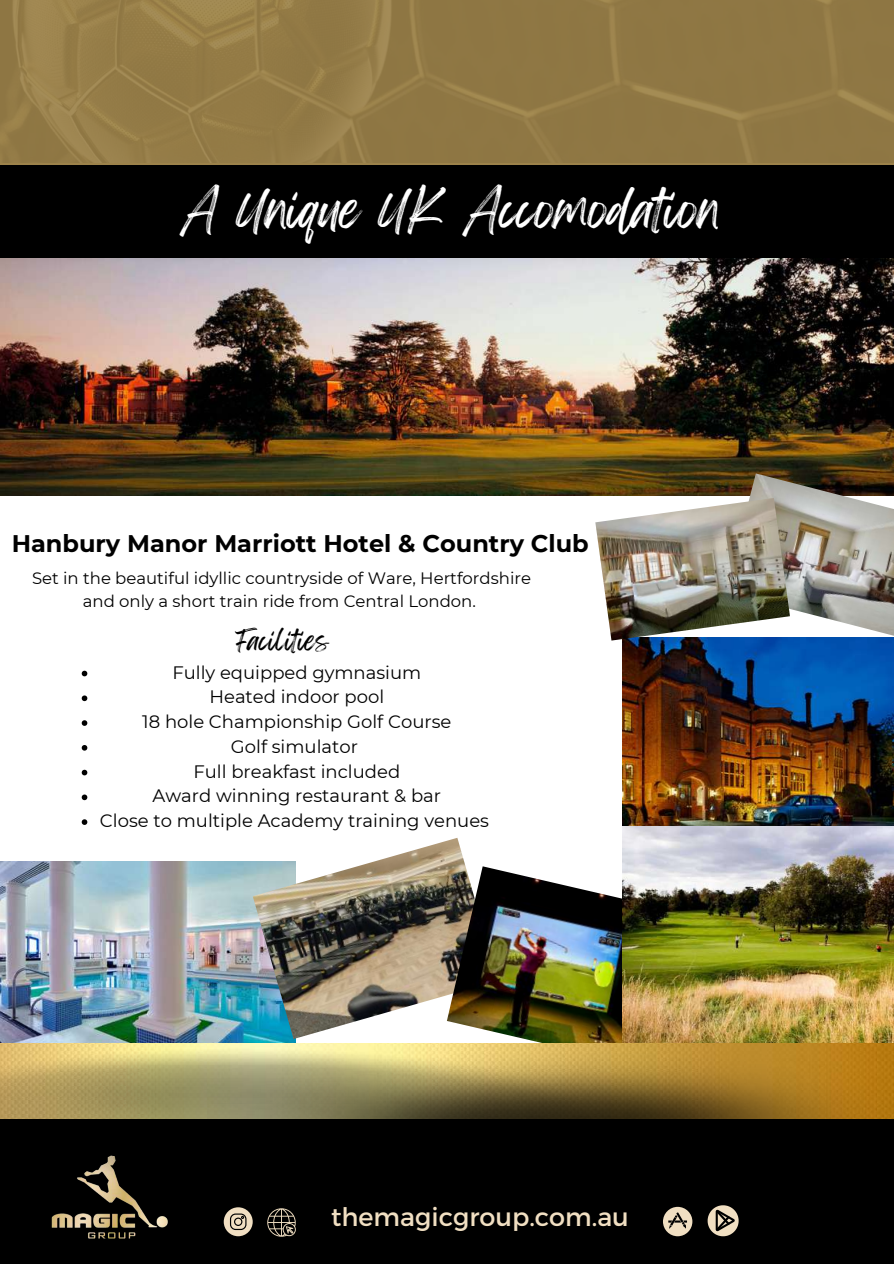
<style>
.page{position:relative;width:894px;height:1264px;background:#fff}
.page>*{position:absolute;margin:0;border:0;box-sizing:border-box;transform-origin:0 0}
.t1{font:45px "Feeling Passionate";color:#fff}
.t2{font:25.5px "Montserrat";color:#f1dfc2}
.t3{font:700 24px "Montserrat";color:#000}
.t4{font:24px "Feeling Passionate";color:#000}
.t5{font:18px/24.8px "Montserrat";color:#000;text-align:center}
.t6{font:16.5px/22.5px "Montserrat";color:#000;text-align:center}
</style>
<div class="page">
<img style="left:0;top:861px;width:295px;height:182px">
<img style="left:253px;top:838px;width:213px;height:201px">
<img style="left:447px;top:866px;width:175px;height:177px">
<img style="left:622px;top:637px;width:271px;height:406px">
<div style="left:0;top:1119px;width:893px;height:144px;background:#000"></div>
<svg style="left:224px;top:1207px;width:29px;height:29px"></svg>
<svg style="left:267px;top:1208px;width:28px;height:28px"></svg>
<svg style="left:663px;top:1206px;width:29px;height:30px"></svg>
<svg style="left:707px;top:1205px;width:31px;height:31px"></svg>
<img style="left:51px;top:1187px;width:117px;height:52px">
<img style="left:0;top:1046px;width:207px;height:141px">
<img style="left:207px;top:1044px;width:686px;height:75px">
<img style="left:0;top:0;width:892px;height:162px">
<div style="left:0;top:165px;width:893px;height:94px;background:#000"></div>
<img style="left:0;top:259px;width:892px;height:236px">
<img style="left:725px;top:473px;width:168px;height:163px">
<img style="left:595px;top:498px;width:194px;height:142px">
<svg style="left:82px;top:670px;width:5px;height:6px"></svg>
<svg style="left:82px;top:695px;width:5px;height:6px"></svg>
<svg style="left:82px;top:720px;width:5px;height:6px"></svg>
<svg style="left:82px;top:745px;width:5px;height:5px"></svg>
<svg style="left:82px;top:769px;width:5px;height:6px"></svg>
<svg style="left:82px;top:794px;width:5px;height:6px"></svg>
<svg style="left:82px;top:819px;width:5px;height:6px"></svg>
<h1 class="t1" style="left:182px;top:173px;width:540px">A Unique UK Accomodation</h1>
<h3 class="t3" style="left:12px;top:528px;width:578px">Hanbury Manor Marriott Hotel &amp; Country Club</h3>
<p class="t6" style="left:32px;top:567px;width:500px">Set in the beautiful idyllic countryside of Ware, Hertfordshire and only a short train ride from Central London.</p>
<h3 class="t4" style="left:235px;top:621px;width:95px">Facilities</h3>
<p class="t5" style="left:100px;top:659px;width:390px">Fully equipped gymnasium<br>Heated indoor pool<br>18 hole Championship Golf Course<br>Golf simulator<br>Full breakfast included<br>Award winning restaurant &amp; bar<br>Close to multiple Academy training venues</p>
<h2 class="t2" style="left:331px;top:1200px;width:299px">themagicgroup.com.au</h2>
</div>
